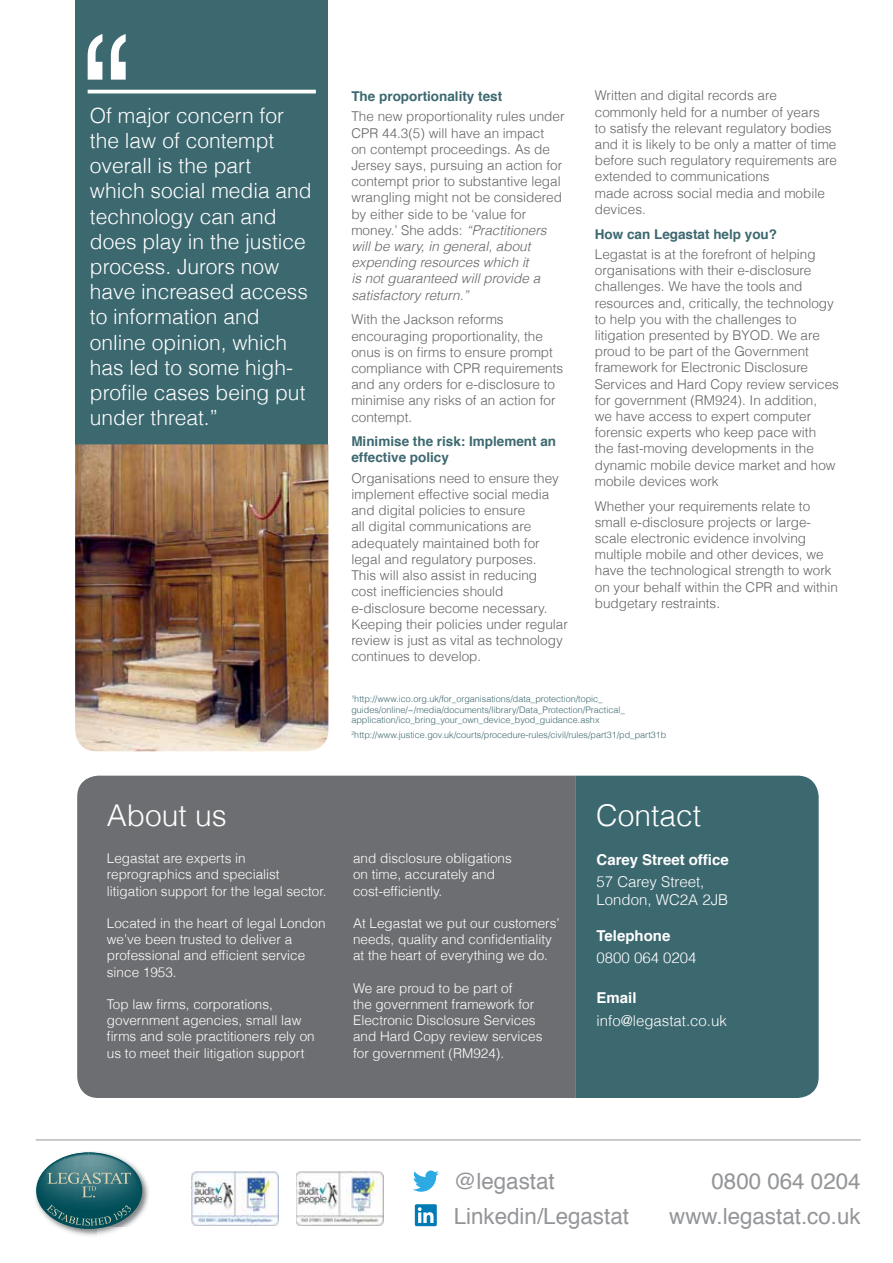
<style>
.page{position:relative;width:893px;height:1263px;background:#fff}
.page>*{position:absolute;margin:0;border:0;box-sizing:border-box;transform-origin:0 0}
.t1{font:300 30px "Helvetica";color:#fff}
.t2{font:22.35px "Helvetica";color:#939598}
.t3{font:300 21px/25.2px "Helvetica";color:#fff}
.t4{font:300 15px/18px "Helvetica";color:#fff}
.t5{font:700 15px "Helvetica";color:#fff}
.t6{font:300 13.5px/16.2px "Helvetica";color:#636466}
.t7{font:300 13.5px/16.2px "Helvetica";color:#fff}
.t8{font:700 13.5px/16.2px "Helvetica";color:#3c686f}
.t9{font:300 9px/10.8px "Helvetica";color:#3c686f}
.s1{font-style:italic}
</style>
<div class="page">
<div style="left:75px;top:0;width:253px;height:444px;background:#3c686f"></div>
<div style="left:77px;top:776px;width:498px;height:322px;background:#6d6e71"></div>
<div style="left:575px;top:776px;width:244px;height:322px;background:#3c686f"></div>
<hr style="left:36px;top:1140px;width:825px;height:1px;background:#939598">
<img style="left:75px;top:444px;width:253px;height:307px">
<svg style="left:88px;top:34px;width:38px;height:46px"></svg>
<hr style="left:88px;top:90px;width:228px;height:3px;background:#fff">
<img style="left:35px;top:1174px;width:114px;height:62px">
<svg style="left:36px;top:1152px;width:106px;height:77px;background:#57878c"></svg>
<svg style="left:413px;top:1170px;width:26px;height:22px"></svg>
<div style="left:415px;top:1204px;width:22px;height:22px;background:#007bb6;border-radius:2px"></div>
<svg style="left:418px;top:1207px;width:16px;height:16px"></svg>
<img style="left:192px;top:1172px;width:86px;height:53px">
<img style="left:296px;top:1172px;width:87px;height:53px">
<p class="t3" style="left:90px;top:102px;width:223px">Of major concern for the law of contempt overall is the part<br>which social media and technology can and does play in the justice process. Jurors now have increased access to information and online opinion, which has led to some high&shy;profile cases being put under threat.”</p>
<p class="t8" style="left:351px;top:88px;width:152px">The proportionality test</p>
<p class="t6" style="left:351px;top:108px;width:215px">The new proportionality rules under<br>CPR 44.3(5) will have an impact<br>on contempt proceedings. As de<br>Jersey says, pursuing an action for contempt prior to substantive legal wrangling might not be considered by either side to be ‘value for money.’ She adds: <span class="s1">“Practitioners will be wary, in general, about expending resources which it<br>is not guaranteed will provide a satisfactory return.”</span></p>
<p class="t6" style="left:351px;top:311px;width:213px">With the Jackson reforms encouraging proportionality, the onus is on firms to ensure prompt compliance with CPR requirements and any orders for e-disclosure to minimise any risks of an action for contempt.</p>
<p class="t8" style="left:351px;top:433px;width:206px">Minimise the risk: Implement an effective policy</p>
<p class="t6" style="left:351px;top:469px;width:218px">Organisations need to ensure they implement effective social media and digital policies to ensure<br>all digital communications are adequately maintained both for legal and regulatory purposes.<br>This will also assist in reducing<br>cost inefficiencies should e-disclosure become necessary.<br>Keeping their policies under regular review is just as vital as technology continues to develop.</p>
<p class="t6" style="left:595px;top:87px;width:244px">Written and digital records are commonly held for a number of years<br>to satisfy the relevant regulatory bodies and it is likely to be only a matter of time before such regulatory requirements are extended to communications<br>made across social media and mobile devices.</p>
<p class="t8" style="left:595px;top:226px;width:184px">How can Legastat help you?</p>
<p class="t6" style="left:595px;top:246px;width:246px">Legastat is at the forefront of helping organisations with their e-disclosure challenges. We have the tools and resources and, critically, the technology to help you with the challenges to litigation presented by BYOD. We are proud to be part of the Government framework for Electronic Disclosure Services and Hard Copy review services for government (RM924). In addition,<br>we have access to expert computer forensic experts who keep pace with<br>the fast-moving developments in the dynamic mobile device market and how mobile devices work</p>
<p class="t6" style="left:595px;top:497px;width:245px">Whether your requirements relate to small e-disclosure projects or large&shy;scale electronic evidence involving multiple mobile and other devices, we have the technological strength to work on your behalf within the CPR and within budgetary restraints.</p>
<p class="t9" style="left:351px;top:693px;width:275px"><sup>1</sup>http://www.ico.org.uk/for_organisations/data_protection/topic_ guides/online/~/media/documents/library/Data_Protection/Practical_ application/ico_bring_your_own_device_byod_guidance.ashx</p>
<p class="t9" style="left:351px;top:729px;width:316px"><sup>2</sup>http://www.justice.gov.uk/courts/procedure-rules/civil/rules/part31/pd_part31b</p>
<h1 class="t1" style="left:107px;top:791px;width:122px">About us</h1>
<h1 class="t1" style="left:596px;top:791px;width:107px">Contact</h1>
<p class="t7" style="left:107px;top:850px;width:221px">Legastat are experts in reprographics and specialist litigation support for the legal sector.</p>
<p class="t7" style="left:107px;top:914px;width:220px">Located in the heart of legal London we’ve been trusted to deliver a professional and efficient service since 1953.</p>
<p class="t7" style="left:107px;top:995px;width:209px">Top law firms, corporations, government agencies, small law firms and sole practitioners rely on us to meet their litigation support</p>
<p class="t5" style="left:596px;top:847px;width:134px">Carey Street office</p>
<p class="t4" style="left:596px;top:872px;width:133px">57 Carey Street,<br>London, WC2A 2JB</p>
<p class="t5" style="left:596px;top:923px;width:75px">Telephone</p>
<p class="t4" style="left:596px;top:948px;width:102px">0800 064 0204</p>
<p class="t5" style="left:596px;top:986px;width:42px">Email</p>
<p class="t4" style="left:596px;top:1011px;width:132px">info@legastat.co.uk</p>
<p class="t7" style="left:353px;top:850px;width:160px">and disclosure obligations on time, accurately and cost-efficiently.</p>
<p class="t7" style="left:353px;top:914px;width:208px">At Legastat we put our customers’ needs, quality and confidentiality at the heart of everything we do.</p>
<p class="t7" style="left:353px;top:979px;width:191px">We are proud to be part of<br>the government framework for<br>Electronic Disclosure Services and Hard Copy review services for government (RM924).</p>
<h2 class="t2" style="left:454px;top:1163px;width:102px">@legastat</h2>
<h2 class="t2" style="left:711px;top:1163px;width:151px">0800 064 0204</h2>
<h2 class="t2" style="left:454px;top:1199px;width:177px">Linkedin/Legastat</h2>
<h2 class="t2" style="left:669px;top:1199px;width:193px">www.legastat.co.uk</h2>
</div>
